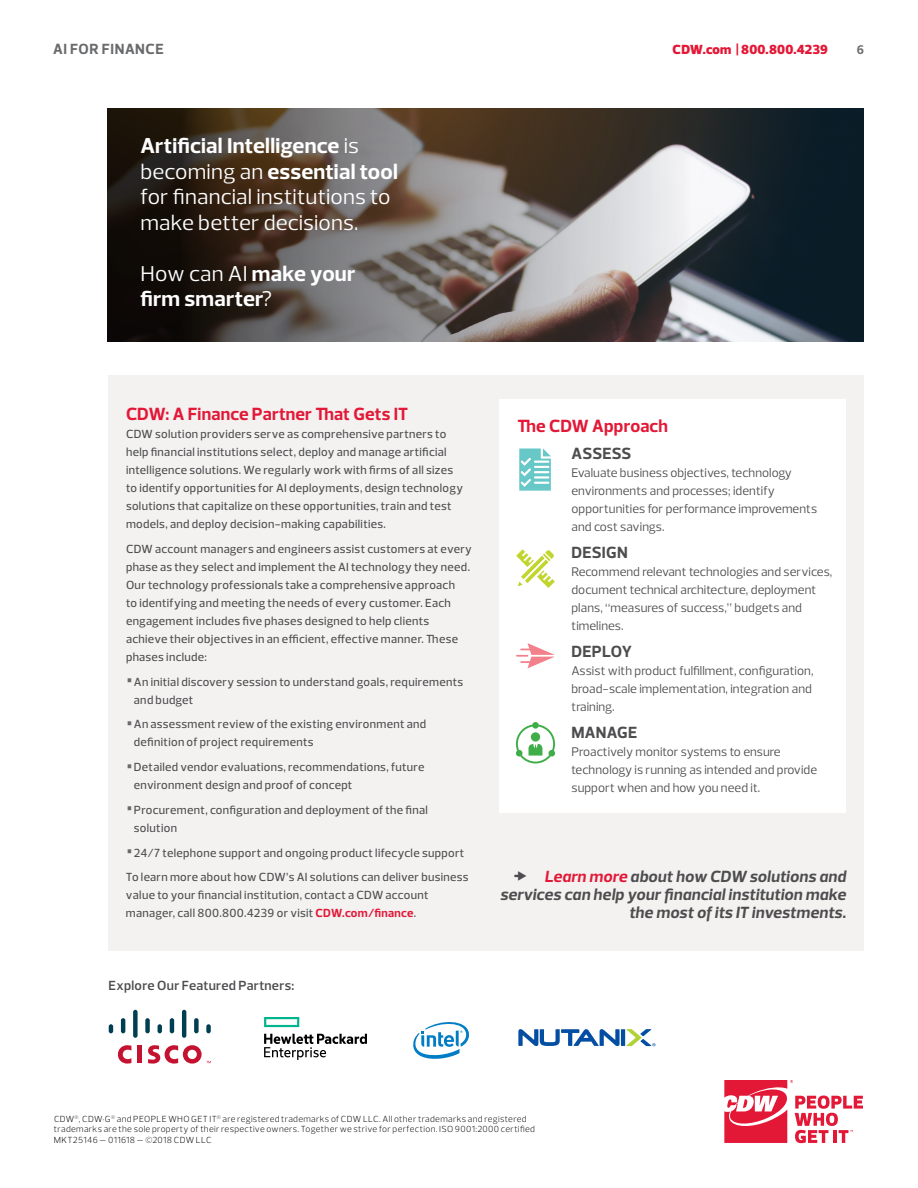
<style>
.page{position:relative;width:918px;height:1188px;background:#fff}
.page>*{position:absolute;margin:0;border:0;box-sizing:border-box;transform-origin:0 0}
.t1{font:21.9px/25.5px "Prelo";letter-spacing:.005em;color:#fff}
.t2{font:700 21.9px/25.5px "Prelo";letter-spacing:.01em;color:#fff}
.t3{font:700 18px "Prelo";letter-spacing:.01em;color:#e31837}
.t4{font:italic 700 16.5px/18px "Prelo";letter-spacing:.015em;color:#4d4d4f;text-align:right}
.t5{font:700 16.5px "Prelo";letter-spacing:.01em;color:#4d4d4f}
.t6{font:700 15px "Prelo";letter-spacing:.035em;color:#696a6c}
.t7{font:600 13.5px "Prelo";letter-spacing:.02em;color:#4d4d4f}
.t8{font:900 13.5px "Prelo";letter-spacing:.01em;color:#e31837}
.t9{font:12.75px/18px "Prelo";letter-spacing:.005em;color:#4d4d4f}
.t10{font:700 12.75px "Prelo";color:#696a6c}
.t11{font:500 12px/18px "Prelo";letter-spacing:.025em;color:#4d4d4f}
.t12{font:300 9px/10.8px "Prelo";letter-spacing:.035em;color:#000}
.s1{font-weight:700}
.s2{font-weight:400}
.s3{font-weight:700;font-size:27px;color:#696a6c}
.s4{font-weight:700;color:#e31837}
.s5{color:#e31837}
</style>
<div class="page">
<svg style="left:264px;top:1017px;width:35px;height:10px"></svg>
<svg style="left:264px;top:1034px;width:103px;height:26px"></svg>
<svg style="left:413px;top:1022px;width:56px;height:37px"></svg>
<svg style="left:518px;top:1029px;width:102px;height:17px"></svg>
<hr style="left:621px;top:1029px;width:4px;height:17px;background:#034ea2">
<svg style="left:626px;top:1029px;width:30px;height:17px"></svg>
<hr style="left:138px;top:1046px;width:4px;height:17px;background:#c41230">
<svg style="left:118px;top:1045px;width:13px;height:19px"></svg>
<svg style="left:109px;top:1024px;width:4px;height:9px"></svg>
<hr style="left:121px;top:1018px;width:4px;height:15px;background:#003e51;border-radius:2px">
<div style="left:133px;top:1010px;width:5px;height:28px;background:#003e51;border-radius:2px"></div>
<div style="left:145px;top:1018px;width:5px;height:15px;background:#003e51;border-radius:2px"></div>
<svg style="left:158px;top:1024px;width:4px;height:9px"></svg>
<hr style="left:170px;top:1018px;width:4px;height:15px;background:#003e51;border-radius:2px">
<hr style="left:182px;top:1010px;width:4px;height:28px;background:#003e51;border-radius:2px">
<div style="left:194px;top:1018px;width:5px;height:15px;background:#003e51;border-radius:2px"></div>
<div style="left:206px;top:1024px;width:5px;height:9px;background:#003e51;border-radius:2px"></div>
<svg style="left:148px;top:1045px;width:63px;height:19px"></svg>
<svg style="left:108px;top:108px;width:756px;height:234px;background:#585452"></svg>
<svg style="left:724px;top:1080px;width:139px;height:63px"></svg>
<div style="left:108px;top:375px;width:756px;height:576px;background:#f3f2f1"></div>
<div style="left:500px;top:399px;width:346px;height:414px;background:#fff"></div>
<svg style="left:519px;top:448px;width:32px;height:43px"></svg>
<svg style="left:516px;top:549px;width:39px;height:39px"></svg>
<svg style="left:516px;top:643px;width:39px;height:25px"></svg>
<svg style="left:516px;top:722px;width:39px;height:42px"></svg>
<p class="t6" style="left:53px;top:40px;width:112px">AI FOR FINANCE</p>
<p class="t8" style="left:673px;top:41px;width:157px">CDW.com | 800.800.4239</p>
<p class="t10" style="left:857px;top:42px;width:9px">6</p>
<h1 class="t1" style="left:140px;top:133px;width:259px"><span class="s1">Artificial Intelligence</span> is becoming an <span class="s1">essential tool </span>for financial institutions to make better decisions.</h1>
<h1 class="t2" style="left:140px;top:261px;width:217px"><span class="s2">How can AI</span> make your firm smarter<span class="s2">?</span></h1>
<h2 class="t3" style="left:126px;top:403px;width:284px">CDW: A Finance Partner That Gets IT</h2>
<p class="t11" style="left:126px;top:425px;width:339px">CDW solution providers serve as comprehensive partners to help financial institutions select, deploy and manage artificial intelligence solutions. We regularly work with firms of all sizes to identify opportunities for AI deployments, design technology solutions that capitalize on these opportunities, train and test models, and deploy decision-making capabilities.</p>
<p class="t11" style="left:126px;top:540px;width:347px">CDW account managers and engineers assist customers at every phase as they select and implement the AI technology they need.<br>Our technology professionals take a comprehensive approach<br>to identifying and meeting the needs of every customer. Each engagement includes five phases designed to help clients achieve their objectives in an efficient, effective manner. These phases include:</p>
<p class="t11" style="left:134px;top:673px;width:331px;text-indent:-8px"><span class="s3">•</span>An initial discovery session to understand goals, requirements and budget</p>
<p class="t11" style="left:134px;top:715px;width:294px;text-indent:-8px"><span class="s3">•</span>An assessment review of the existing environment and definition of project requirements</p>
<p class="t11" style="left:134px;top:758px;width:292px;text-indent:-8px"><span class="s3">•</span>Detailed vendor evaluations, recommendations, future environment design and proof of concept</p>
<p class="t11" style="left:134px;top:801px;width:295px;text-indent:-8px"><span class="s3">•</span>Procurement, configuration and deployment of the final solution</p>
<p class="t11" style="left:126px;top:840px;width:344px;line-height:24.8px"><span class="s3">•</span>24/7 telephone support and ongoing product lifecycle support<br>To learn more about how CDW’s AI solutions can deliver business</p>
<p class="t11" style="left:126px;top:886px;width:304px">value to your financial institution, contact a CDW account manager, call 800.800.4239 or visit <span class="s4">CDW.com/finance</span>.</p>
<p class="t7" style="left:109px;top:977px;width:187px">Explore Our Featured Partners:</p>
<h2 class="t3" style="left:518px;top:415px;width:152px">The CDW Approach</h2>
<h3 class="t5" style="left:572px;top:443px;width:62px">ASSESS</h3>
<p class="t9" style="left:572px;top:464px;width:247px">Evaluate business objectives, technology environments and processes; identify opportunities for performance improvements and cost savings.</p>
<h3 class="t5" style="left:572px;top:542px;width:58px">DESIGN</h3>
<p class="t9" style="left:572px;top:563px;width:262px">Recommend relevant technologies and services, document technical architecture, deployment plans, “measures of success,” budgets and timelines.</p>
<h3 class="t5" style="left:572px;top:641px;width:62px">DEPLOY</h3>
<p class="t9" style="left:572px;top:662px;width:243px">Assist with product fulfillment, configuration, broad-scale implementation, integration and training.</p>
<h3 class="t5" style="left:572px;top:722px;width:67px">MANAGE</h3>
<p class="t9" style="left:572px;top:743px;width:247px">Proactively monitor systems to ensure technology is running as intended and provide support when and how you need it.</p>
<h3 class="t4" style="left:500px;top:868px;width:347px"><span class="s5">Learn more</span> about how CDW solutions and services can help your financial institution make the most of its IT investments.</h3>
<p class="t12" style="left:54px;top:1113px;width:483px">CDW<sup>®</sup>, CDW•G<sup>®</sup> and PEOPLE WHO GET IT<sup>®</sup> are registered trademarks of CDW LLC. All other trademarks and registered trademarks are the sole property of their respective owners. Together we strive for perfection. ISO 9001:2000 certified<br>MKT25146 — 011618 — ©2018 CDW LLC</p>
</div>
